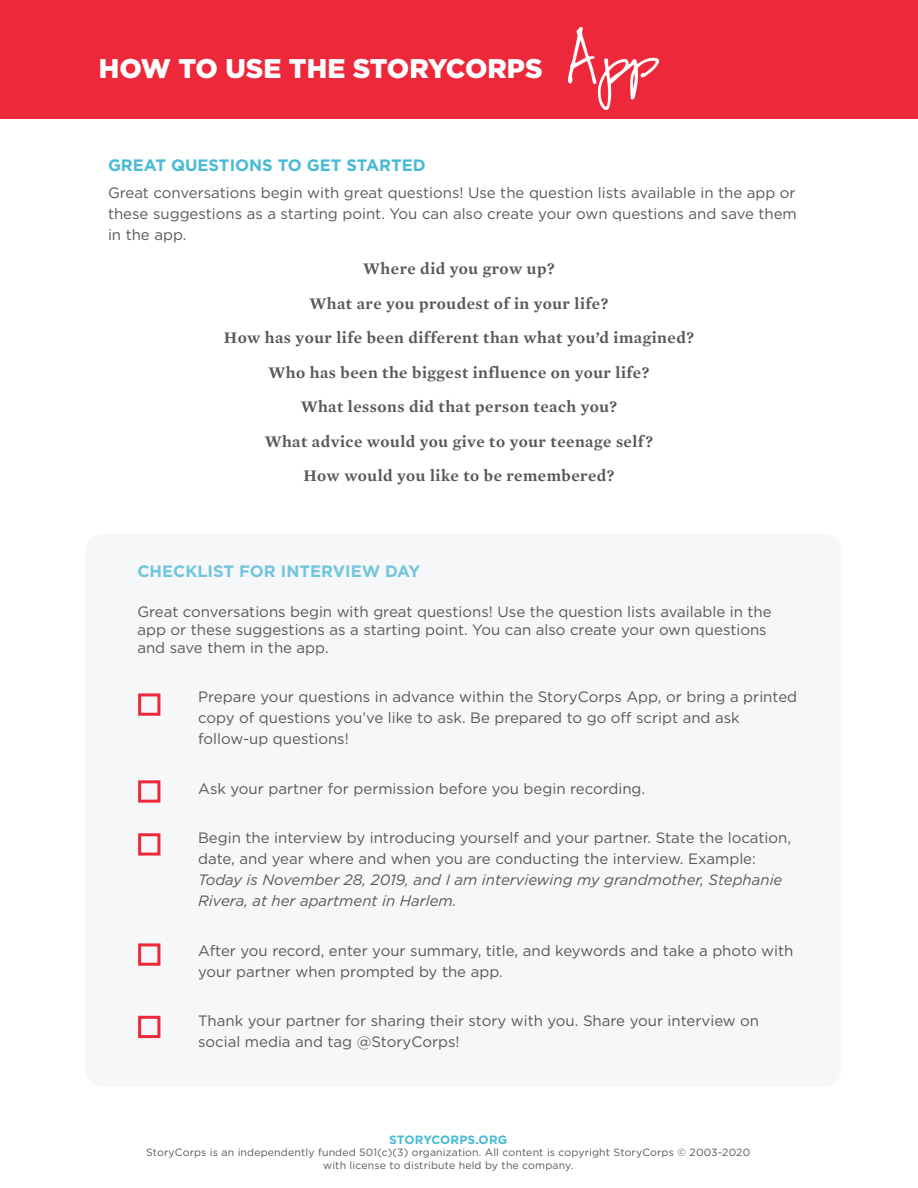
<style>
.page{position:relative;width:918px;height:1188px;background:#fff}
.page>*{position:absolute;margin:0;border:0;box-sizing:border-box;transform-origin:0 0}
.GTL_Subtitle{font:900 27px "Gotham";color:#fff}
.t1{font:600 16.5px "Mercury Text G1";letter-spacing:.03em;color:#57585a}
.t2{font:700 16.5px "Gotham";color:#48bad5}
.body_2016{font:700 16.5px "Gotham";color:#71c5dd}
.body_2016-2{font:15px/21px "Gotham";color:#57585a}
.t3{font:700 12px "Gotham";letter-spacing:.015em;color:#48bad5}
.t4{font:10.5px/12.6px "Gotham";letter-spacing:.015em;color:#57585a;text-align:center}
.s1{font-style:italic}
</style>
<div class="page">
<div style="left:0;top:0;width:918px;height:119px;background:#ee283b"></div>
<div style="left:85px;top:534px;width:756px;height:553px;background:#f5f7f8;border-radius:18px"></div>
<div style="left:138px;top:693px;width:22px;height:23px;border:3px solid #ee283b"></div>
<div style="left:138px;top:780px;width:22px;height:23px;border:3px solid #ee283b"></div>
<div style="left:138px;top:833px;width:22px;height:23px;border:3px solid #ee283b"></div>
<div style="left:138px;top:943px;width:22px;height:23px;border:3px solid #ee283b"></div>
<div style="left:138px;top:1016px;width:22px;height:22px;border:3px solid #ee283b"></div>
<img style="left:568px;top:27px;width:91px;height:82px">
<p class="GTL_Subtitle" style="left:99px;top:50px;width:445px">HOW TO USE THE STORYCORPS</p>
<p class="t2" style="left:108px;top:154px;width:319px">GREAT QUESTIONS TO GET STARTED</p>
<p class="body_2016-2" style="left:108px;top:182px;width:690px;text-align:justify">Great conversations begin with great questions! Use the question lists available in the app or these suggestions as a starting point. You can also create your own questions and save them in the app.</p>
<p class="t1" style="left:363px;top:257px;width:193px">Where did you grow up?</p>
<p class="t1" style="left:310px;top:291px;width:300px">What are you proudest of in your life?</p>
<p class="t1" style="left:224px;top:326px;width:472px">How has your life been different than what you’d imagined?</p>
<p class="t1" style="left:269px;top:360px;width:382px">Who has been the biggest influence on your life?</p>
<p class="t1" style="left:301px;top:395px;width:318px">What lessons did that person teach you?</p>
<p class="t1" style="left:265px;top:429px;width:390px">What advice would you give to your teenage self?</p>
<p class="t1" style="left:303px;top:464px;width:313px">How would you like to be remembered?</p>
<p class="body_2016" style="left:137px;top:560px;width:284px">CHECKLIST FOR INTERVIEW DAY</p>
<p class="body_2016-2" style="left:137px;top:602px;width:636px;line-height:18px">Great conversations begin with great questions! Use the question lists available in the app or these suggestions as a starting point. You can also create your own questions and save them in the app.</p>
<p class="body_2016-2" style="left:198px;top:686px;width:601px">Prepare your questions in advance within the StoryCorps App, or bring a printed copy of questions you’ve like to ask. Be prepared to go off script and ask follow-up questions!</p>
<p class="body_2016-2" style="left:198px;top:778px;width:449px">Ask your partner for permission before you begin recording.</p>
<p class="body_2016-2" style="left:198px;top:827px;width:595px">Begin the interview by introducing yourself and your partner. State the location, date, and year where and when you are conducting the interview. Example:<br><span class="s1">Today is November 28, 2019, and I am interviewing my grandmother, Stephanie Rivera, at her apartment in Harlem.</span></p>
<p class="body_2016-2" style="left:198px;top:940px;width:597px">After you record, enter your summary, title, and keywords and take a photo with your partner when prompted by the app.</p>
<p class="body_2016-2" style="left:198px;top:1010px;width:563px">Thank your partner for sharing their story with you. Share your interview on social media and tag @StoryCorps!</p>
<p class="t3" style="left:389px;top:1132px;width:120px">STORYCORPS.ORG</p>
<p class="t4" style="left:146px;top:1146px;width:606px">StoryCorps is an independently funded 501(c)(3) organization. All content is copyright StoryCorps © 2003-2020 with license to distribute held by the company.</p>
</div>
